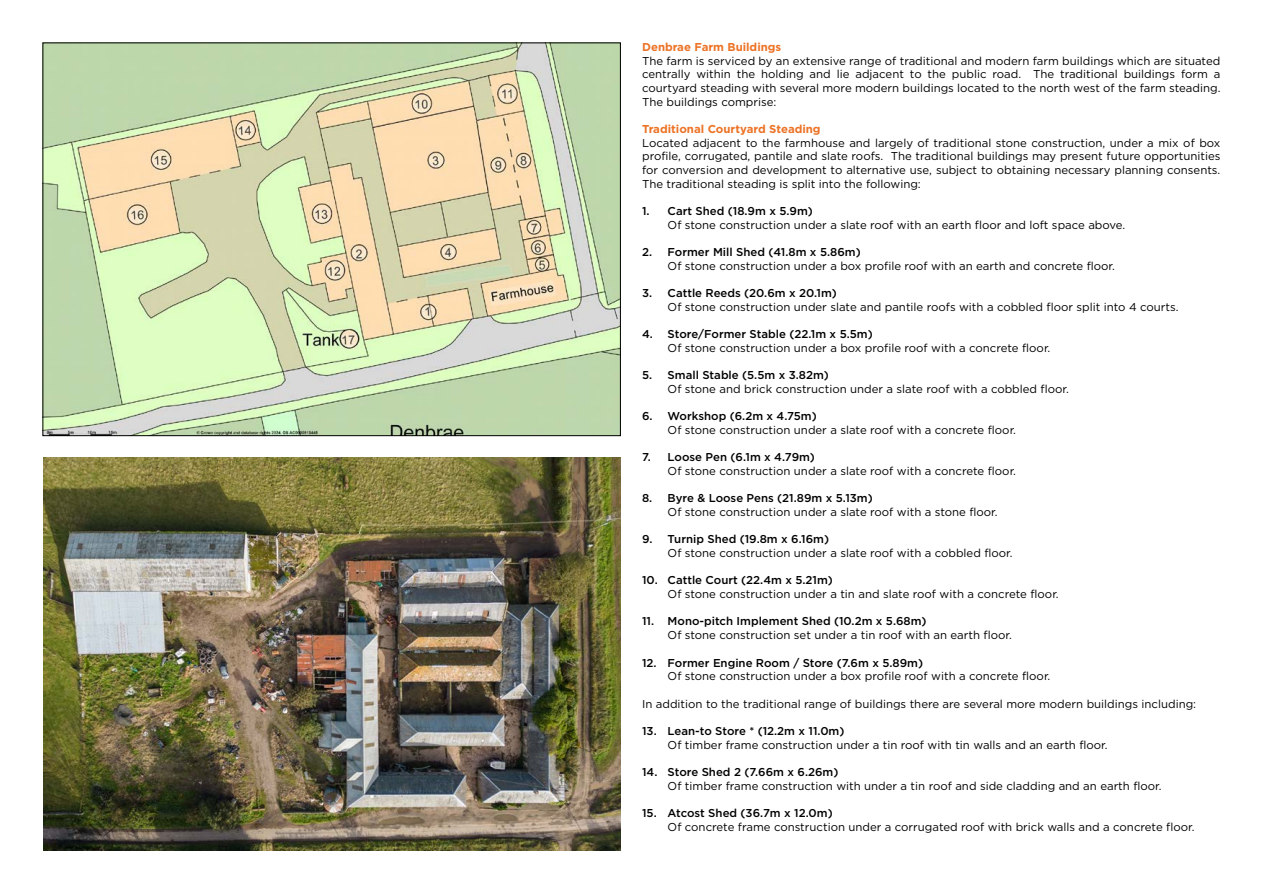
<style>
.page{position:relative;width:1263px;height:893px;background:#fff}
.page>*{position:absolute;margin:0;border:0;box-sizing:border-box;transform-origin:0 0}
.Body_Text{font:11.4px/13.6px "Gotham HTF";color:#000;text-align:justify}
.Body_Text-2{font:500 11.4px "Gotham HTF";color:#000}
.Headings_Text{font:700 11.4px "Gotham HTF";color:#ec7326}
</style>
<div class="page">
<img style="left:44px;top:44px;width:575px;height:390px">
<img style="left:43px;top:458px;width:577px;height:392px">
<p class="Headings_Text" style="left:642px;top:40px;width:141px">Denbrae Farm Buildings</p>
<p class="Body_Text" style="left:642px;top:53px;width:580px">The farm is serviced by an extensive range of traditional and modern farm buildings which are situated centrally within the holding and lie adjacent to the public road. The traditional buildings form a courtyard steading with several more modern buildings located to the north west of the farm steading.<br>The buildings comprise:</p>
<p class="Headings_Text" style="left:642px;top:122px;width:180px">Traditional Courtyard Steading</p>
<p class="Body_Text" style="left:642px;top:136px;width:580px">Located adjacent to the farmhouse and largely of traditional stone construction, under a mix of box profile, corrugated, pantile and slate roofs. The traditional buildings may present future opportunities for conversion and development to alternative use, subject to obtaining necessary planning consents.<br>The traditional steading is split into the following:</p>
<p class="Body_Text-2" style="left:642px;top:204px;width:172px">1. Cart Shed (18.9m x 5.9m)</p>
<p class="Body_Text" style="left:668px;top:218px;width:459px">Of stone construction under a slate roof with an earth floor and loft space above.</p>
<p class="Body_Text-2" style="left:642px;top:246px;width:220px">2. Former Mill Shed (41.8m x 5.86m)</p>
<p class="Body_Text" style="left:668px;top:259px;width:449px">Of stone construction under a box profile roof with an earth and concrete floor.</p>
<p class="Body_Text-2" style="left:642px;top:287px;width:196px">3. Cattle Reeds (20.6m x 20.1m)</p>
<p class="Body_Text" style="left:668px;top:300px;width:512px">Of stone construction under slate and pantile roofs with a cobbled floor split into 4 courts.</p>
<p class="Body_Text-2" style="left:642px;top:328px;width:232px">4. Store/Former Stable (22.1m x 5.5m)</p>
<p class="Body_Text" style="left:668px;top:341px;width:384px">Of stone construction under a box profile roof with a concrete floor.</p>
<p class="Body_Text-2" style="left:642px;top:369px;width:188px">5. Small Stable (5.5m x 3.82m)</p>
<p class="Body_Text" style="left:668px;top:382px;width:403px">Of stone and brick construction under a slate roof with a cobbled floor.</p>
<p class="Body_Text-2" style="left:642px;top:410px;width:176px">6. Workshop (6.2m x 4.75m)</p>
<p class="Body_Text" style="left:668px;top:423px;width:350px">Of stone construction under a slate roof with a concrete floor.</p>
<p class="Body_Text-2" style="left:642px;top:451px;width:174px">7. Loose Pen (6.1m x 4.79m)</p>
<p class="Body_Text" style="left:668px;top:464px;width:350px">Of stone construction under a slate roof with a concrete floor.</p>
<p class="Body_Text-2" style="left:642px;top:492px;width:232px">8. Byre &amp; Loose Pens (21.89m x 5.13m)</p>
<p class="Body_Text" style="left:668px;top:505px;width:331px">Of stone construction under a slate roof with a stone floor.</p>
<p class="Body_Text-2" style="left:642px;top:533px;width:188px">9. Turnip Shed (19.8m x 6.16m)</p>
<p class="Body_Text" style="left:668px;top:546px;width:346px">Of stone construction under a slate roof with a cobbled floor.</p>
<p class="Body_Text-2" style="left:642px;top:574px;width:192px">10. Cattle Court (22.4m x 5.21m)</p>
<p class="Body_Text" style="left:668px;top:587px;width:393px">Of stone construction under a tin and slate roof with a concrete floor.</p>
<p class="Body_Text-2" style="left:642px;top:615px;width:286px">11. Mono-pitch Implement Shed (10.2m x 5.68m)</p>
<p class="Body_Text" style="left:668px;top:628px;width:346px">Of stone construction set under a tin roof with an earth floor.</p>
<p class="Body_Text-2" style="left:642px;top:656px;width:282px">12. Former Engine Room / Store (7.6m x 5.89m)</p>
<p class="Body_Text" style="left:668px;top:669px;width:384px">Of stone construction under a box profile roof with a concrete floor.</p>
<p class="Body_Text" style="left:642px;top:696px;width:555px">In addition to the traditional range of buildings there are several more modern buildings including:</p>
<p class="Body_Text-2" style="left:642px;top:724px;width:204px">13. Lean-to Store * (12.2m x 11.0m)</p>
<p class="Body_Text" style="left:668px;top:737px;width:441px">Of timber frame construction under a tin roof with tin walls and an earth floor.</p>
<p class="Body_Text-2" style="left:642px;top:765px;width:198px">14. Store Shed 2 (7.66m x 6.26m)</p>
<p class="Body_Text" style="left:668px;top:779px;width:495px">Of timber frame construction with under a tin roof and side cladding and an earth floor.</p>
<p class="Body_Text-2" style="left:642px;top:806px;width:192px">15. Atcost Shed (36.7m x 12.0m)</p>
<p class="Body_Text" style="left:668px;top:820px;width:528px">Of concrete frame construction under a corrugated roof with brick walls and a concrete floor.</p>
</div>
